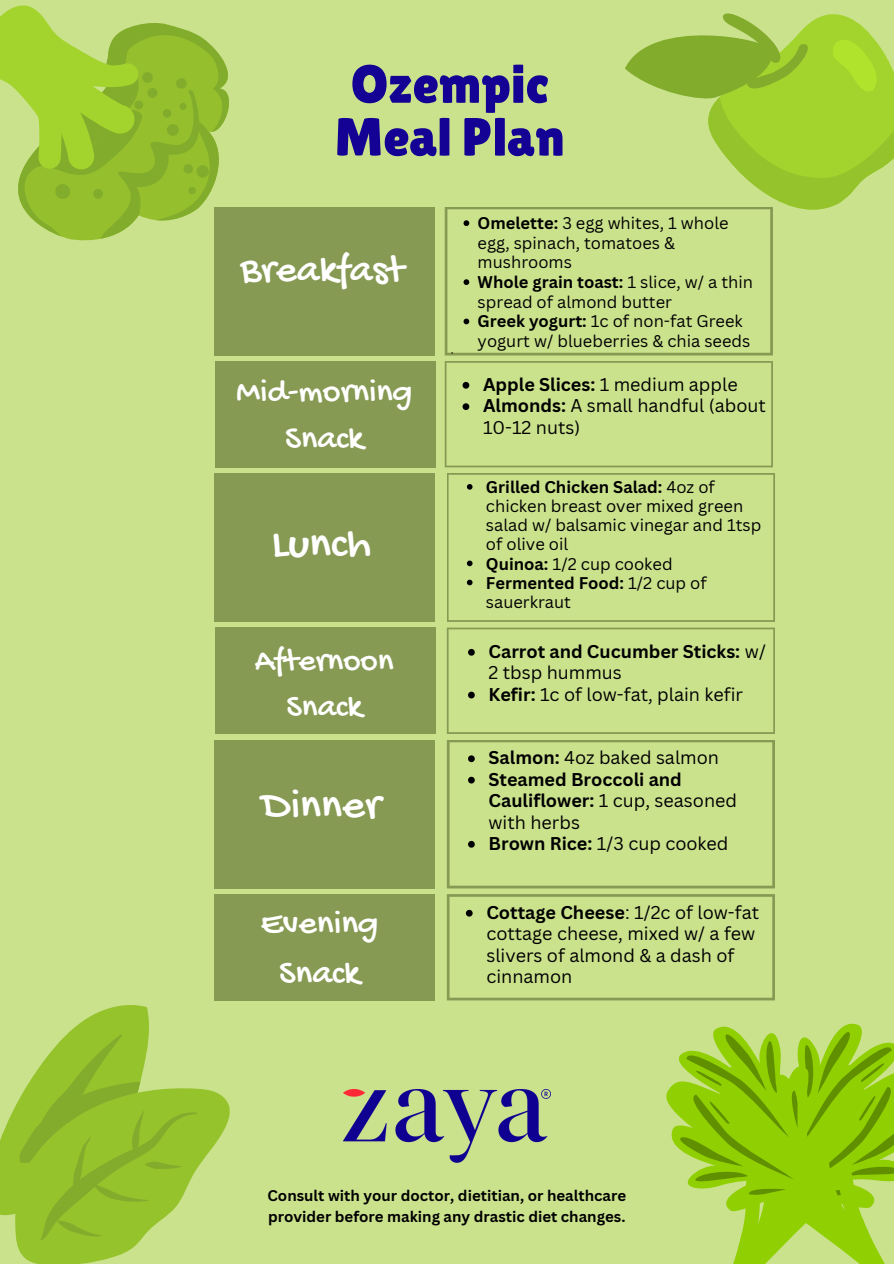
<style>
.page{position:relative;width:894px;height:1264px;background:#fff}
.page>*{position:absolute;margin:0;border:0;box-sizing:border-box;transform-origin:0 0}
.t1{font:53.7px/52.8px "Lilita One";color:#130293;text-align:center}
.t2{font:45.6px "Gochi Hand";color:#fff}
.t3{font:44.1px "Gochi Hand";color:#fff}
.t4{font:40.65px "Gochi Hand";color:#fff}
.t5{font:35.55px/49.5px "Gochi Hand";color:#fff;text-align:center}
.t6{font:34.35px/47.2px "Gochi Hand";color:#fff;text-align:center}
.t7{font:33.3px/46.2px "Gochi Hand";color:#fff;text-align:center}
.t8{font:18px/21.3px "Canva Sans";color:#000}
.t9{font:700 18px/21.3px "Canva Sans";color:#000}
.t10{font:16.5px/19.6px "Canva Sans";color:#000}
.t11{font:700 15px/20.2px "Canva Sans";color:#000}
.s1{font-weight:700}
.s2{font-weight:400}
</style>
<div class="page">
<div style="left:0;top:0;width:893px;height:1263px;background:#cbe28d"></div>
<svg style="left:0;top:1005px;width:230px;height:258px"></svg>
<svg style="left:670px;top:1026px;width:223px;height:237px"></svg>
<svg style="left:0;top:5px;width:229px;height:235px"></svg>
<svg style="left:716px;top:66px;width:177px;height:175px"></svg>
<svg style="left:625px;top:13px;width:266px;height:131px"></svg>
<div style="left:215px;top:361px;width:220px;height:106px;background:#879a54"></div>
<div style="left:214px;top:473px;width:220px;height:149px;background:#879a54"></div>
<div style="left:215px;top:627px;width:220px;height:107px;background:#879a54"></div>
<div style="left:214px;top:739px;width:220px;height:149px;background:#879a54"></div>
<div style="left:214px;top:894px;width:220px;height:106px;background:#879a54"></div>
<div style="left:214px;top:207px;width:220px;height:148px;background:#879a54"></div>
<svg style="left:444px;top:207px;width:328px;height:148px"></svg>
<svg style="left:447px;top:473px;width:327px;height:149px"></svg>
<svg style="left:446px;top:740px;width:328px;height:148px"></svg>
<img style="left:343px;top:1089px;width:207px;height:73px">
<svg style="left:463px;top:220px;width:6px;height:6px"></svg>
<svg style="left:463px;top:279px;width:6px;height:6px"></svg>
<svg style="left:463px;top:318px;width:6px;height:6px"></svg>
<svg style="left:444px;top:361px;width:328px;height:106px"></svg>
<svg style="left:467px;top:484px;width:5px;height:5px"></svg>
<svg style="left:467px;top:560px;width:5px;height:6px"></svg>
<svg style="left:467px;top:579px;width:5px;height:6px"></svg>
<svg style="left:446px;top:627px;width:328px;height:107px"></svg>
<svg style="left:468px;top:755px;width:6px;height:7px"></svg>
<svg style="left:468px;top:776px;width:6px;height:7px"></svg>
<svg style="left:468px;top:841px;width:6px;height:6px"></svg>
<svg style="left:446px;top:894px;width:328px;height:106px"></svg>
<p class="t1" style="left:334px;top:57px;width:231px">Ozempic<br>Meal Plan</p>
<h3 class="t4" style="left:240px;top:249px;width:165px">Breakfast</h3>
<h1 class="t6" style="left:236px;top:370px;width:177px">Mid-morning<br>Snack</h1>
<p class="t2" style="left:271px;top:520px;width:101px">Lunch</p>
<p class="t7" style="left:255px;top:639px;width:140px">Afternoon<br>Snack</p>
<p class="t3" style="left:262px;top:782px;width:120px">Dinner</p>
<h4 class="t5" style="left:261px;top:901px;width:119px">Evening<br>Snack</h4>
<p class="t10" style="left:477px;top:213px;width:252px"><span class="s1">Omelette:</span> 3 egg whites, 1 whole egg, spinach, tomatoes &amp; mushrooms</p>
<p class="t10" style="left:477px;top:271px;width:277px"><span class="s1">Whole grain toast:</span> 1 slice, w/ a thin spread of almond butter</p>
<h2 class="t10" style="left:477px;top:311px;width:274px"><span class="s1">Greek yogurt:</span> 1c of non-fat Greek yogurt w/ blueberries &amp; chia seeds</h2>
<p class="t9" style="left:483px;top:373px;width:256px">Apple Slices: <span class="s2">1 medium apple</span></p>
<p class="t8" style="left:483px;top:394px;width:284px"><span class="s1">Almonds:</span> A small handful (about<br>10-12 nuts)</p>
<p class="t10" style="left:486px;top:477px;width:277px;line-height:19.2px"><span class="s1">Grilled Chicken Salad:</span> 4oz of chicken breast over mixed green salad w/ balsamic vinegar and 1tsp of olive oil</p>
<h4 class="t10" style="left:486px;top:553px;width:188px"><span class="s1">Quinoa:</span> 1/2 cup cooked</h4>
<p class="t10" style="left:486px;top:572px;width:222px;line-height:19.2px"><span class="s1">Fermented Food:</span> 1/2 cup of sauerkraut</p>
<p class="t9" style="left:488px;top:640px;width:279px">Carrot and Cucumber Sticks: <span class="s2">w/<br>2 tbsp hummus</span></p>
<h2 class="t8" style="left:488px;top:683px;width:256px"><span class="s1">Kefir:</span> 1c of low-fat, plain kefir</h2>
<p class="t8" style="left:488px;top:746px;width:232px"><span class="s1">Salmon:</span> 4oz baked salmon</p>
<p class="t9" style="left:488px;top:768px;width:250px">Steamed Broccoli and<br>Cauliflower: <span class="s2">1 cup, seasoned with herbs</span></p>
<p class="t8" style="left:488px;top:832px;width:241px"><span class="s1">Brown Rice:</span> 1/3 cup cooked</p>
<h4 class="t8" style="left:486px;top:901px;width:274px"><span class="s1">Cottage Cheese</span>: 1/2c of low-fat cottage cheese, mixed w/ a few slivers of almond &amp; a dash of cinnamon</h4>
<p class="t11" style="left:267px;top:1185px;width:360px">Consult with your doctor, dietitian, or healthcare provider before making any drastic diet changes.</p>
</div>
